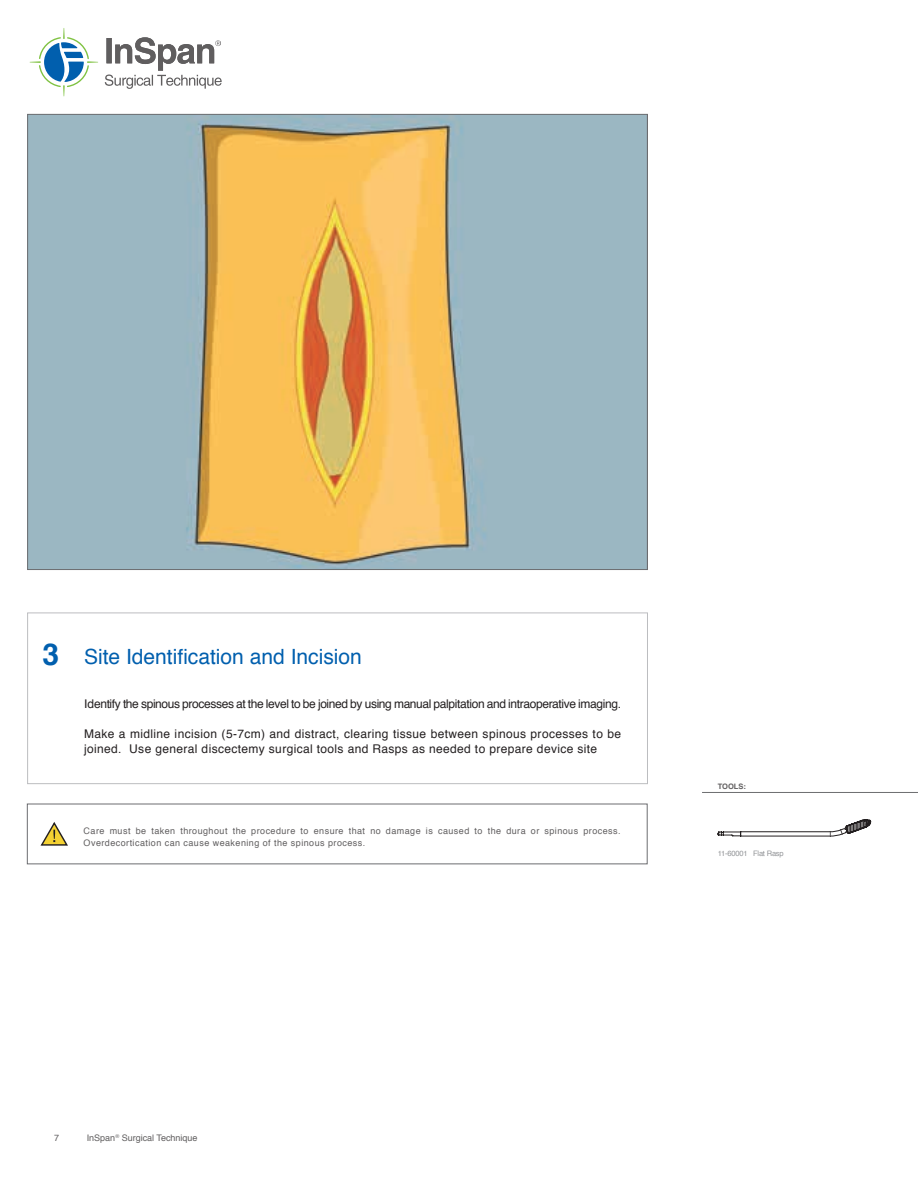
<style>
.page{position:relative;width:918px;height:1188px;background:#fff}
.page>*{position:absolute;margin:0;border:0;box-sizing:border-box;transform-origin:0 0}
.t1{font:700 30px "Helvetica";color:#015fae}
.t2{font:21px "Helvetica";color:#015fae}
.t3{font:12px/15px "Helvetica";letter-spacing:.03em;color:#231f20}
.t4{font:12px "Helvetica";letter-spacing:-.03em;color:#231f20}
.t5{font:9px/12px "Helvetica";letter-spacing:.05em;color:#605e5f}
.t6{font:9px "Helvetica";color:#605e5f}
.t7{font:7.5px "Helvetica";letter-spacing:-.025em;color:#939598}
.t8{font:700 7.5px "Helvetica";color:#605e5f}
</style>
<div class="page">
<svg style="left:105px;top:37px;width:117px;height:52px"></svg>
<svg style="left:30px;top:28px;width:68px;height:68px"></svg>
<div style="left:27px;top:613px;width:621px;height:171px;border:1px solid #bcbdc0"></div>
<img style="left:29px;top:116px;width:617px;height:452px">
<hr style="left:702px;top:792px;width:216px;height:1px;background:#6c6d70">
<div style="left:27px;top:804px;width:621px;height:60px;border:1px solid #6c6d70"></div>
<svg style="left:41px;top:822px;width:27px;height:24px"></svg>
<svg style="left:718px;top:819px;width:153px;height:17px"></svg>
<h1 class="t1" style="left:42px;top:630px;width:18px">3</h1>
<h2 class="t2" style="left:84px;top:640px;width:279px">Site Identification and Incision</h2>
<p class="t4" style="left:84px;top:695px;width:539px">Identify the spinous processes at the level to be joined by using manual palpitation and intraoperative imaging.</p>
<p class="t3" style="left:84px;top:727px;width:539px">Make a midline incision (5-7cm) and distract, clearing tissue between spinous processes to be joined. Use general discectemy surgical tools and Rasps as needed to prepare device site</p>
<p class="t5" style="left:84px;top:825px;width:538px">Care must be taken throughout the procedure to ensure that no damage is caused to the dura or spinous process.<br>Overdecortication can cause weakening of the spinous process.</p>
<p class="t8" style="left:718px;top:780px;width:30px">TOOLS:</p>
<p class="t7" style="left:718px;top:848px;width:67px">11-60001 Flat Rasp</p>
<p class="t5" style="left:54px;top:1132px;width:7px">7</p>
<p class="t6" style="left:87px;top:1131px;width:112px">InSpan<sup>®</sup> Surgical Technique</p>
</div>
